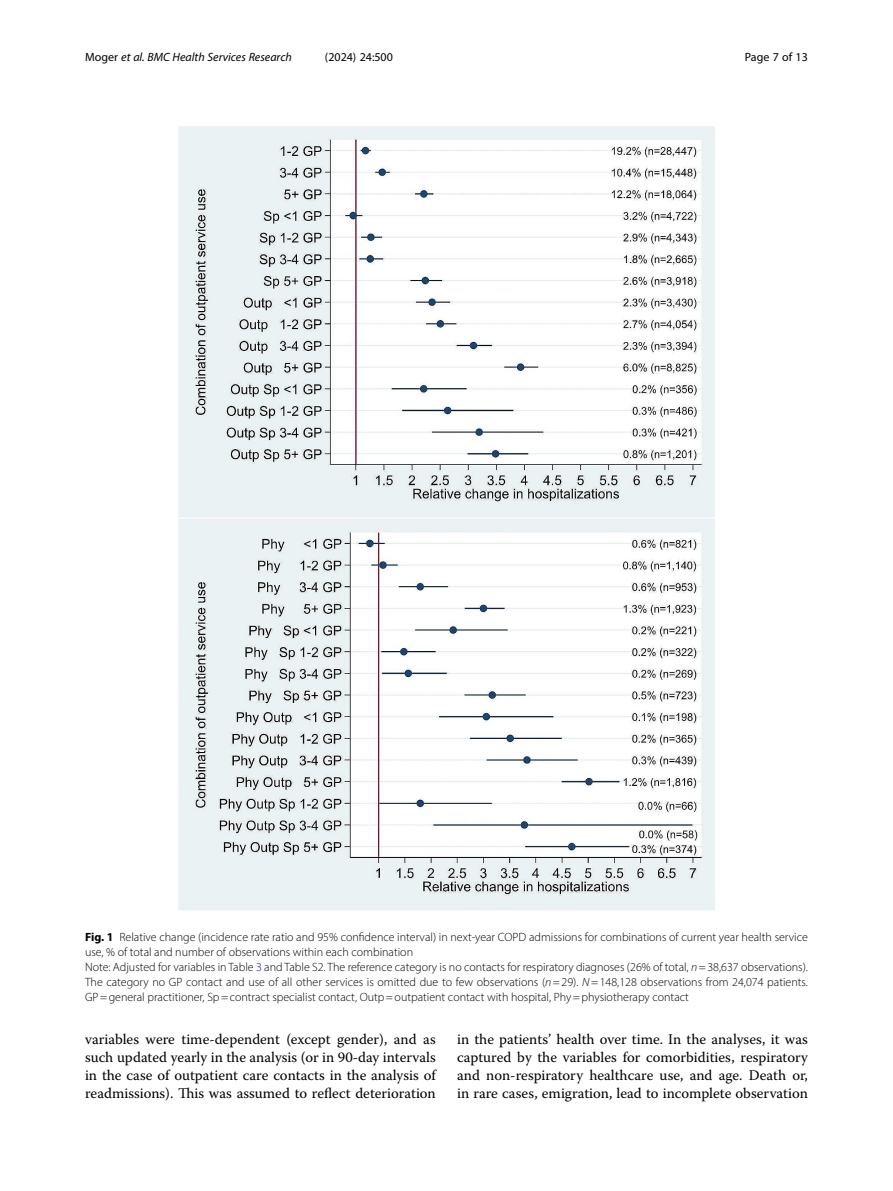
<style>
.page{position:relative;width:893px;height:1191px;background:#fff}
.page>*{position:absolute;margin:0;border:0;box-sizing:border-box;transform-origin:0 0}
.Body_Text_Indent{font:14.7px/18px "Warnock Pro";color:#000;text-align:justify}
.Figure_Caption{font:300 12px/15px "Myriad Pro";color:#000}
.t1{font:italic 12px "Myriad Pro";color:#000}
.t2{font:12px "Myriad Pro";color:#000}
.s1{font-style:normal}
.s2{font-weight:700}
.s3{color:#00f}
.s4{font-style:italic}
</style>
<div class="page">
<img style="left:178px;top:126px;width:536px;height:784px">
<p class="t1" style="left:85px;top:50px;width:208px"><span class="s1">Moger</span> et al. BMC Health Services Research</p>
<p class="t2" style="left:325px;top:50px;width:70px">(2024) 24:500</p>
<p class="t2" style="left:745px;top:50px;width:65px">Page 7 of 13</p>
<p class="Figure_Caption" style="left:85px;top:929px;width:724px"><span class="s2">Fig. 1</span> Relative change (incidence rate ratio and 95% confidence interval) in next-year COPD admissions for combinations of current year health service use, % of total and number of observations within each combination</p>
<p class="Figure_Caption" style="left:85px;top:959px;width:724px;text-align:justify">Note: Adjusted for variables in Table <span class="s3">3</span> and Table S2. The reference category is no contacts for respiratory diagnoses (26% of total, <span class="s4">n</span>=38,637 observations).<br>The category no GP contact and use of all other services is omitted due to few observations (<span class="s4">n</span>=29). <span class="s4">N</span>=148,128 observations from 24,074 patients.<br>GP=general practitioner, Sp=contract specialist contact, Outp=outpatient contact with hospital, Phy=physiotherapy contact</p>
<p class="Body_Text_Indent" style="left:85px;top:1030px;width:352px">variables were time-dependent (except gender), and as such updated yearly in the analysis (or in 90-day intervals in the case of outpatient care contacts in the analysis of readmissions). This was assumed to reflect deterioration</p>
<p class="Body_Text_Indent" style="left:457px;top:1030px;width:352px">in the patients’ health over time. In the analyses, it was captured by the variables for comorbidities, respiratory and non-respiratory healthcare use, and age. Death or, in rare cases, emigration, lead to incomplete observation</p>
</div>
